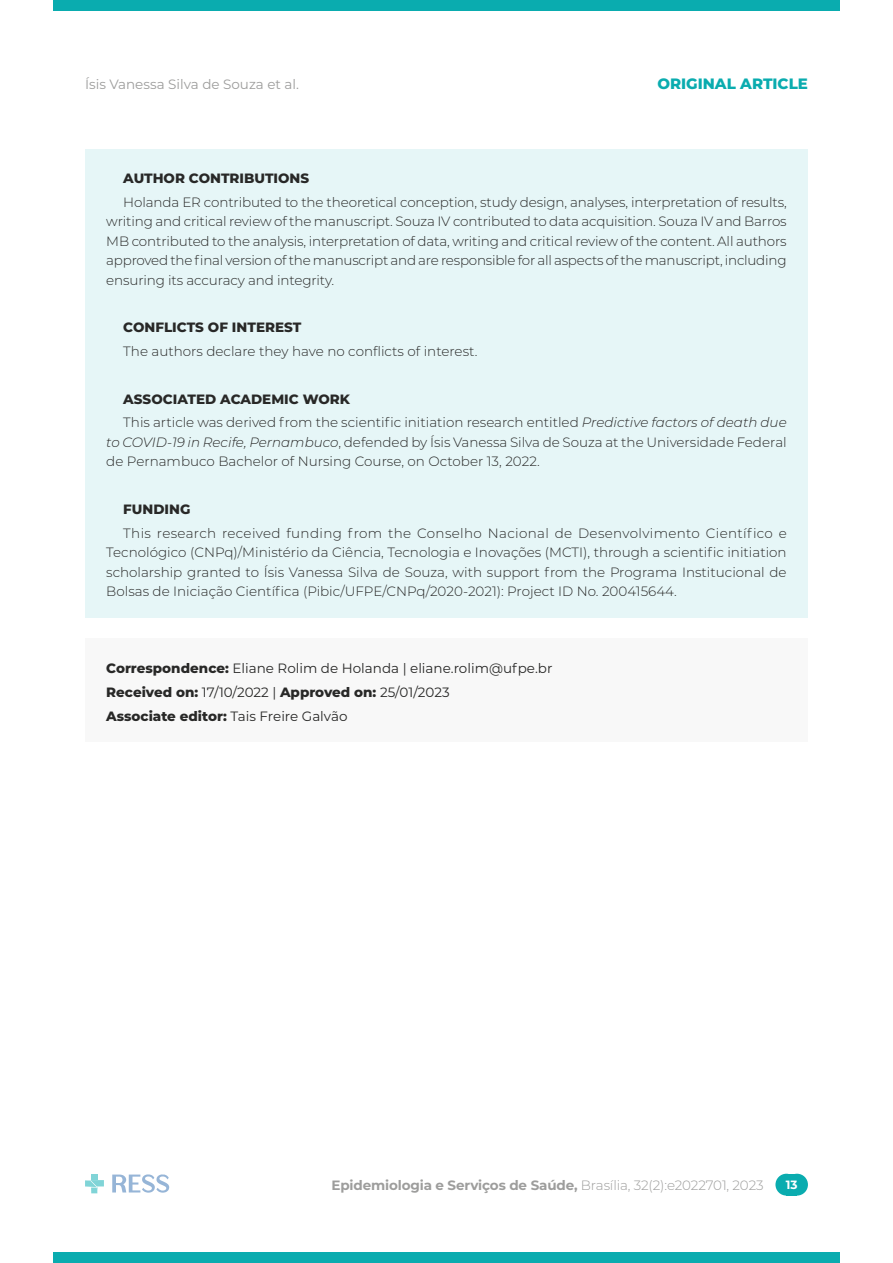
<style>
.page{position:relative;width:893px;height:1263px;background:#fff}
.page>*{position:absolute;margin:0;border:0;box-sizing:border-box;transform-origin:0 0}
.t1{font:800 15px "Montserrat";color:#0aacaf}
.t2{font:300 13.5px/19.5px "Montserrat";color:#282827;text-align:justify}
.t3{font:13.5px/23.7px "Montserrat";color:#282827}
.t4{font:700 13.5px "Montserrat";letter-spacing:-.01em;color:#9d9d9c}
.t5{font:800 13.5px "Montserrat";color:#282827}
.t6{font:13.5px "Montserrat";color:#9d9d9c}
.t7{font:700 12px "Montserrat";color:#fff}
.s1{font-weight:800}
.s2{font-style:italic}
.s3{font-weight:300}
</style>
<div class="page">
<div style="left:53px;top:0;width:787px;height:11px;background:#0aacaf"></div>
<div style="left:53px;top:1252px;width:787px;height:11px;background:#0aacaf"></div>
<div style="left:775px;top:1174px;width:22px;height:21px;background:#0aacaf;border-radius:50%"></div>
<div style="left:786px;top:1174px;width:22px;height:21px;background:#0aacaf;border-radius:50%"></div>
<div style="left:786px;top:1174px;width:11px;height:21px;background:#0aacaf"></div>
<svg style="left:85px;top:1174px;width:19px;height:19px"></svg>
<svg style="left:112px;top:1174px;width:57px;height:19px"></svg>
<div style="left:85px;top:149px;width:723px;height:468px;background:#e6f6f7"></div>
<div style="left:85px;top:639px;width:723px;height:103px;background:#f8f8f8"></div>
<p class="t6" style="left:85px;top:75px;width:216px">Ísis Vanessa Silva de Souza et al.</p>
<p class="t1" style="left:657px;top:73px;width:152px">ORIGINAL ARTICLE</p>
<p class="t5" style="left:123px;top:168px;width:187px">AUTHOR CONTRIBUTIONS</p>
<p class="t2" style="left:106px;top:192px;width:682px;text-indent:17px">Holanda ER contributed to the theoretical conception, study design, analyses, interpretation of results, writing and critical review of the manuscript. Souza IV contributed to data acquisition. Souza IV and Barros MB contributed to the analysis, interpretation of data, writing and critical review of the content. All authors approved the final version of the manuscript and are responsible for all aspects of the manuscript, including ensuring its accuracy and integrity.</p>
<p class="t5" style="left:123px;top:318px;width:179px">CONFLICTS OF INTEREST</p>
<p class="t2" style="left:123px;top:341px;width:356px">The authors declare they have no conflicts of interest.</p>
<p class="t2" style="left:123px;top:387px;width:665px;line-height:23.7px"><span class="s1">ASSOCIATED ACADEMIC WORK<br></span>This article was derived from the scientific initiation research entitled <span class="s2">Predictive factors of death due</span></p>
<p class="t2" style="left:106px;top:432px;width:682px"><span class="s2">to COVID-19 in Recife, Pernambuco</span>, defended by Ísis Vanessa Silva de Souza at the Universidade Federal de Pernambuco Bachelor of Nursing Course, on October 13, 2022.</p>
<p class="t5" style="left:123px;top:499px;width:69px">FUNDING</p>
<p class="t2" style="left:106px;top:523px;width:682px;text-indent:17px">This research received funding from the Conselho Nacional de Desenvolvimento Científico e Tecnológico (CNPq)/Ministério da Ciência, Tecnologia e Inovações (MCTI), through a scientific initiation scholarship granted to Ísis Vanessa Silva de Souza, with support from the Programa Institucional de Bolsas de Iniciação Científica (Pibic/UFPE/CNPq/2020-2021): Project ID No. 200415644.</p>
<p class="t3" style="left:106px;top:656px;width:448px"><span class="s1">Correspondence:</span> Eliane Rolim de Holanda | eliane.rolim@ufpe.br<br><span class="s1">Received on:</span> 17/10/2022 | <span class="s1">Approved on:</span> 25/01/2023<br><span class="s1">Associate editor:</span> Tais Freire Galvão</p>
<p class="t4" style="left:331px;top:1175px;width:434px">Epidemiologia e Serviços de Saúde, <span class="s3">Brasília, 32(2):e2022701, 2023</span></p>
<p class="t7" style="left:786px;top:1176px;width:13px">13</p>
</div>
